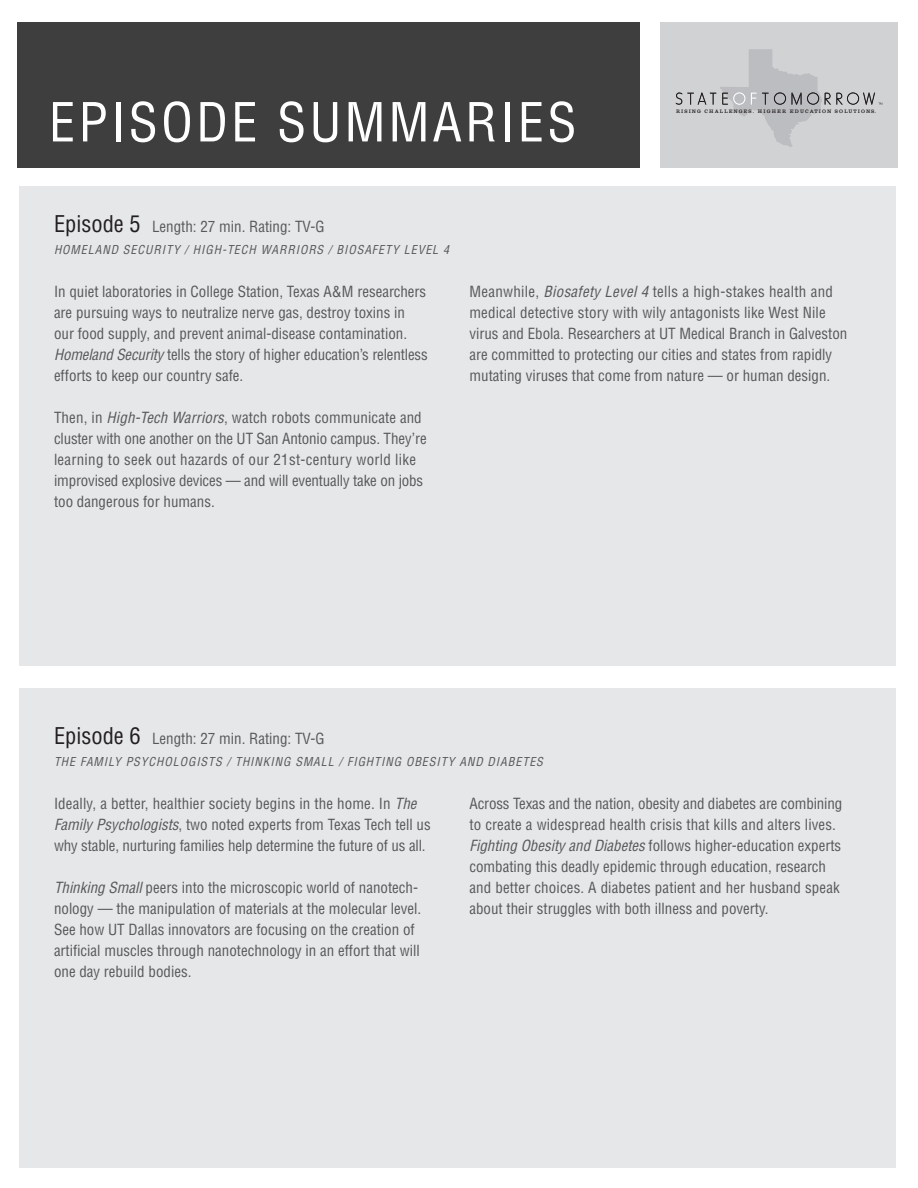
<style>
.page{position:relative;width:918px;height:1188px;background:#fff}
.page>*{position:absolute;margin:0;border:0;box-sizing:border-box;transform-origin:0 0}
.t1{font:condensed 52.5px "Helvetica";letter-spacing:.06em;color:#fff}
.t2{font:condensed 15px/21px "Helvetica";color:#57585a}
.t3{font:italic condensed 12px "Helvetica";letter-spacing:.08em;color:#57585a}
.t4{font:5.1px "Introit S Si";letter-spacing:.23em;color:#231f20}
.s1{font-size:22.5px;color:#231f20}
.s2{font-style:italic}
</style>
<div class="page">
<div style="left:18px;top:22px;width:622px;height:146px;background:#3e3e3f"></div>
<div style="left:660px;top:22px;width:238px;height:146px;background:#d1d2d4"></div>
<svg style="left:676px;top:49px;width:206px;height:98px"></svg>
<div style="left:19px;top:187px;width:877px;height:479px;background:#e6e7e9"></div>
<div style="left:19px;top:688px;width:877px;height:480px;background:#e6e7e9"></div>
<p class="t1" style="left:49px;top:89px;width:529px">EPISODE SUMMARIES</p>
<p class="t2" style="left:54px;top:216px;width:272px"><span class="s1">Episode 5</span> Length: 27 min. Rating: TV-G</p>
<p class="t3" style="left:54px;top:242px;width:397px">Homeland Security / High-Tech Warriors / Biosafety Level 4</p>
<p class="t4" style="left:676px;top:108px;width:201px">RISING CHALLENGES. HIGHER EDUCATION SOLUTIONS.</p>
<p class="t2" style="left:54px;top:281px;width:375px">In quiet laboratories in College Station, Texas A&amp;M researchers are pursuing ways to neutralize nerve gas, destroy toxins in our food supply, and prevent animal-disease contamination.<br><span class="s2">Homeland Security</span> tells the story of higher education’s relentless efforts to keep our country safe.</p>
<p class="t2" style="left:54px;top:407px;width:374px">Then, in <span class="s2">High-Tech Warriors</span>, watch robots communicate and cluster with one another on the UT San Antonio campus. They’re learning to seek out hazards of our 21st-century world like improvised explosive devices — and will eventually take on jobs too dangerous for humans.</p>
<p class="t2" style="left:470px;top:281px;width:379px">Meanwhile, <span class="s2">Biosafety Level 4</span> tells a high-stakes health and medical detective story with wily antagonists like West Nile virus and Ebola. Researchers at UT Medical Branch in Galveston are committed to protecting our cities and states from rapidly mutating viruses that come from nature — or human design.</p>
<p class="t2" style="left:54px;top:728px;width:272px"><span class="s1">Episode 6</span> Length: 27 min. Rating: TV-G</p>
<p class="t3" style="left:54px;top:754px;width:490px">The Family Psychologists / Thinking Small / Fighting Obesity and Diabetes</p>
<p class="t2" style="left:54px;top:793px;width:378px">Ideally, a better, healthier society begins in the home. In <span class="s2">The<br>Family Psychologists</span>, two noted experts from Texas Tech tell us why stable, nurturing families help determine the future of us all.</p>
<p class="t2" style="left:54px;top:877px;width:369px"><span class="s2">Thinking Small</span> peers into the microscopic world of nanotech&shy;nology — the manipulation of materials at the molecular level.<br>See how UT Dallas innovators are focusing on the creation of artificial muscles through nanotechnology in an effort that will one day rebuild bodies.</p>
<p class="t2" style="left:470px;top:793px;width:374px">Across Texas and the nation, obesity and diabetes are combining to create a widespread health crisis that kills and alters lives.<br><span class="s2">Fighting Obesity and Diabetes</span> follows higher-education experts combating this deadly epidemic through education, research and better choices. A diabetes patient and her husband speak about their struggles with both illness and poverty.</p>
</div>
